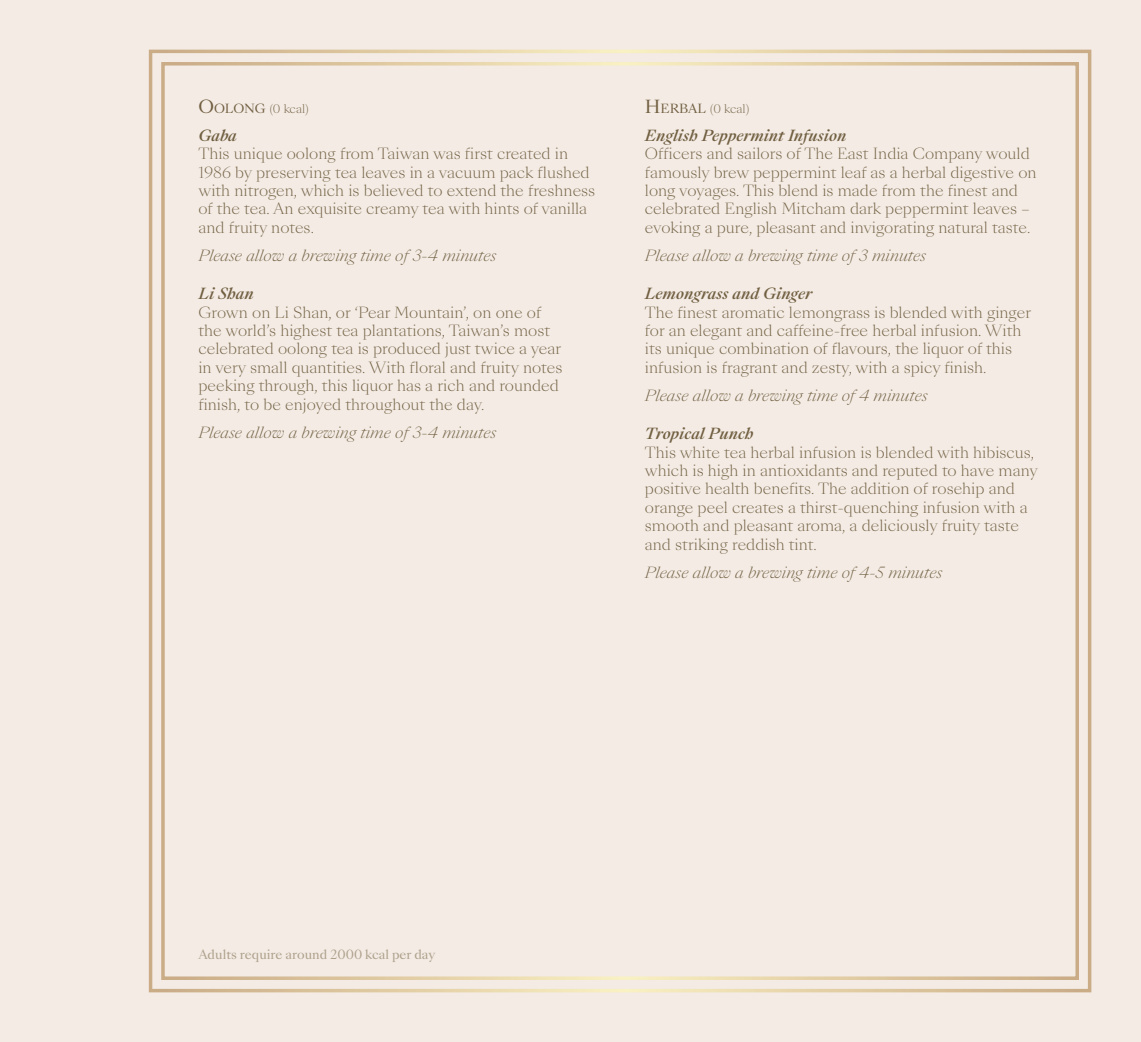
<style>
.page{position:relative;width:1141px;height:1042px;background:#f3ebe4}
.page>*{position:absolute;margin:0;border:0;box-sizing:border-box;transform-origin:0 0}
._12_Food_Drink_L__2mm_after{font:300 14.88px/18.4px "Sang Bleu Kingdom";color:#715f41}
._10_Description_Body_Light_Italic__4mm_af{font:italic 300 14.88px "Sang Bleu Kingdom";color:#715f41}
._07_Footer{font:12.25px "Sang Bleu Kingdom";color:#aea08b}
._01_Heading_Menu{font:300 11.38px "Sang Bleu Kingdom";color:#715f41}
.s1{font-weight:400;font-size:17.5px}
.s2{font-weight:400;font-size:12.25px}
.s3{font-weight:500;font-style:italic}
</style>
<div class="page">
<div style="left:149px;top:50px;width:942px;height:942px;border:4px solid #fff"></div>
<div style="left:161px;top:62px;width:918px;height:918px;border:4px solid #fff"></div>
<p class="_01_Heading_Menu" style="left:198px;top:101px;width:112px"><span class="s1">O</span><span class="s2">OLONG</span> (0 kcal)</p>
<p class="_12_Food_Drink_L__2mm_after" style="left:198px;top:127px;width:398px"><span class="s3">Gaba<br></span>This unique oolong from Taiwan was first created in 1986 by preserving tea leaves in a vacuum pack flushed with nitrogen, which is believed to extend the freshness of the tea. An exquisite creamy tea with hints of vanilla and fruity notes.</p>
<p class="_10_Description_Body_Light_Italic__4mm_af" style="left:198px;top:245px;width:300px">Please allow a brewing time of 3-4 minutes</p>
<p class="_12_Food_Drink_L__2mm_after" style="left:198px;top:285px;width:366px"><span class="s3">Li Shan<br></span>Grown on Li Shan, or ‘Pear Mountain’, on one of the world’s highest tea plantations, Taiwan’s most celebrated oolong tea is produced just twice a year in very small quantities. With floral and fruity notes peeking through, this liquor has a rich and rounded finish, to be enjoyed throughout the day.</p>
<p class="_10_Description_Body_Light_Italic__4mm_af" style="left:198px;top:422px;width:300px">Please allow a brewing time of 3-4 minutes</p>
<p class="_01_Heading_Menu" style="left:645px;top:101px;width:106px"><span class="s1">H</span> <span class="s2">ERBAL</span> (0 kcal)</p>
<p class="_12_Food_Drink_L__2mm_after" style="left:645px;top:127px;width:393px"><span class="s3">English Peppermint Infusion<br></span>Officers and sailors of The East India Company would famously brew peppermint leaf as a herbal digestive on long voyages. This blend is made from the finest and celebrated English Mitcham dark peppermint leaves – evoking a pure, pleasant and invigorating natural taste.</p>
<p class="_10_Description_Body_Light_Italic__4mm_af" style="left:645px;top:245px;width:283px">Please allow a brewing time of 3 minutes</p>
<p class="_12_Food_Drink_L__2mm_after" style="left:645px;top:285px;width:388px"><span class="s3">Lemongrass and Ginger<br></span>The finest aromatic lemongrass is blended with ginger for an elegant and caffeine-free herbal infusion. With its unique combination of flavours, the liquor of this infusion is fragrant and zesty, with a spicy finish.</p>
<p class="_10_Description_Body_Light_Italic__4mm_af" style="left:645px;top:385px;width:284px">Please allow a brewing time of 4 minutes</p>
<p class="_12_Food_Drink_L__2mm_after" style="left:645px;top:425px;width:394px"><span class="s3">Tropical Punch<br></span>This white tea herbal infusion is blended with hibiscus, which is high in antioxidants and reputed to have many positive health benefits. The addition of rosehip and orange peel creates a thirst-quenching infusion with a smooth and pleasant aroma, a deliciously fruity taste and striking reddish tint.</p>
<p class="_10_Description_Body_Light_Italic__4mm_af" style="left:645px;top:562px;width:299px">Please allow a brewing time of 4-5 minutes</p>
<p class="_07_Footer" style="left:198px;top:946px;width:238px">Adults require around 2000 kcal per day</p>
</div>
